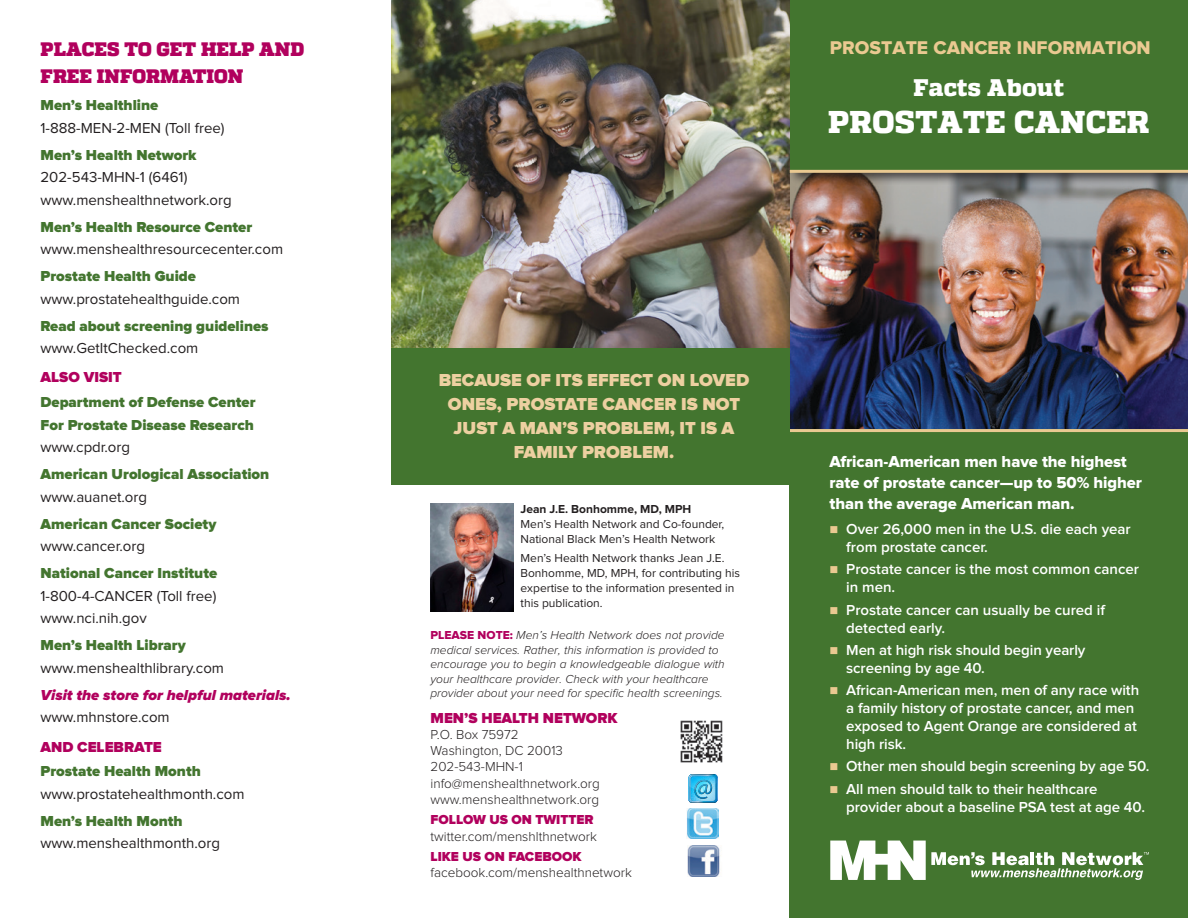
<style>
.page{position:relative;width:1188px;height:918px;background:#fff}
.page>*{position:absolute;margin:0;border:0;box-sizing:border-box;transform-origin:0 0}
.t1{font:800 31.5px "Quadon";letter-spacing:.01em;color:#fff}
.t2{font:800 24px "Quadon";color:#fff}
.t3{font:900 19.5px/27px "Quadon";letter-spacing:.005em;color:#b1005d}
.t4{font:19.2px "Proxima Nova Extrabld";color:#eac991}
.t5{font:900 18px/24px "Proxima Nova";color:#edd0a1;text-align:center}
.t6{font:16.5px/21px "Proxima Nova Extrabld";letter-spacing:-.005em;color:#fff}
.t7{font:600 15px/18px "Proxima Nova";letter-spacing:-.005em;color:#fff}
.t8{font:15px/22.6px "Proxima Nova";color:#231f20}
.t9{font:900 15px/22.5px "Proxima Nova";color:#43752f}
.t10{font:900 15px "Proxima Nova";color:#b1005d}
.t11{font:italic 900 15px "Proxima Nova";color:#b1005d}
.t12{font:300 13.5px/16.2px "Proxima Nova";color:#231f20}
.t13{font:900 13.5px "Proxima Nova";color:#b1005d}
.t14{font:italic 300 12px/14.4px "Proxima Nova";color:#231f20}
.t15{font:12px/15px "Proxima Nova";color:#231f20}
.t16{font:700 12px "Proxima Nova";color:#231f20}
.s1{font-family:"Proxima Nova Extrabld";font-weight:400;font-style:normal;color:#b1005d}
.s2{color:#eac991}
</style>
<div class="page">
<img style="left:790px;top:185px;width:398px;height:244px">
<div style="left:790px;top:429px;width:398px;height:489px;background:#43752f"></div>
<div style="left:788px;top:0;width:400px;height:185px;background:#231f20;opacity:.75"></div>
<div style="left:790px;top:0;width:398px;height:170px;background:#43752f"></div>
<img style="left:686px;top:808px;width:32px;height:30px">
<img style="left:687px;top:846px;width:33px;height:30px">
<svg style="left:689px;top:774px;width:29px;height:29px"></svg>
<img style="left:680px;top:720px;width:43px;height:43px">
<svg style="left:830px;top:841px;width:319px;height:39px"></svg>
<hr style="left:790px;top:429px;width:398px;height:3px;background:#eac991">
<img style="left:430px;top:504px;width:83px;height:107px">
<img style="left:391px;top:0;width:399px;height:348px">
<div style="left:391px;top:348px;width:399px;height:136px;background:#43752f"></div>
<hr style="left:790px;top:170px;width:398px;height:3px;background:#eac991">
<h3 class="t3" style="left:41px;top:36px;width:265px">PLACES TO GET HELP AND<br>FREE INFORMATION</h3>
<p class="t9" style="left:40px;top:94px;width:119px">Men’s Healthline</p>
<p class="t8" style="left:40px;top:117px;width:186px">1-888-MEN-2-MEN (Toll free)</p>
<p class="t9" style="left:40px;top:144px;width:158px">Men’s Health Network</p>
<p class="t8" style="left:40px;top:166px;width:193px">202-543-MHN-1 (6461) www.menshealthnetwork.org</p>
<p class="t9" style="left:40px;top:216px;width:213px">Men’s Health Resource Center</p>
<p class="t8" style="left:40px;top:238px;width:244px">www.menshealthresourcecenter.com</p>
<p class="t9" style="left:40px;top:265px;width:157px">Prostate Health Guide</p>
<p class="t8" style="left:40px;top:288px;width:201px">www.prostatehealthguide.com</p>
<p class="t9" style="left:40px;top:315px;width:230px">Read about screening guidelines</p>
<p class="t8" style="left:40px;top:337px;width:159px">www.GetItChecked.com</p>
<p class="t10" style="left:40px;top:369px;width:83px">ALSO VISIT</p>
<p class="t9" style="left:40px;top:391px;width:217px">Department of Defense Center<br>For Prostate Disease Research</p>
<p class="t8" style="left:40px;top:437px;width:91px">www.cpdr.org</p>
<p class="t9" style="left:40px;top:463px;width:230px">American Urological Association</p>
<p class="t8" style="left:40px;top:486px;width:108px">www.auanet.org</p>
<p class="t9" style="left:40px;top:513px;width:177px">American Cancer Society</p>
<p class="t8" style="left:40px;top:536px;width:106px">www.cancer.org</p>
<p class="t9" style="left:40px;top:562px;width:178px">National Cancer Institute</p>
<p class="t8" style="left:40px;top:585px;width:177px">1-800-4-CANCER (Toll free) www.nci.nih.gov</p>
<p class="t9" style="left:40px;top:634px;width:147px">Men’s Health Library</p>
<p class="t8" style="left:40px;top:657px;width:185px">www.menshealthlibrary.com</p>
<p class="t11" style="left:40px;top:686px;width:252px">Visit the store for helpful materials.</p>
<p class="t8" style="left:40px;top:707px;width:131px">www.mhnstore.com</p>
<p class="t10" style="left:40px;top:738px;width:123px">AND CELEBRATE</p>
<p class="t9" style="left:40px;top:760px;width:162px">Prostate Health Month</p>
<p class="t8" style="left:40px;top:783px;width:205px">www.prostatehealthmonth.com</p>
<p class="t9" style="left:40px;top:810px;width:144px">Men’s Health Month</p>
<p class="t8" style="left:40px;top:833px;width:181px">www.menshealthmonth.org</p>
<p class="t4" style="left:830px;top:37px;width:322px">PROSTATE CANCER INFORMATION</p>
<h2 class="t2" style="left:913px;top:73px;width:152px">Facts About</h2>
<h1 class="t1" style="left:828px;top:104px;width:323px">PROSTATE CANCER</h1>
<p class="t5" style="left:439px;top:369px;width:312px">BECAUSE OF ITS EFFECT ON LOVED<br>ONES, PROSTATE CANCER IS NOT<br>JUST A MAN’S PROBLEM, IT IS A<br>FAMILY PROBLEM.</p>
<p class="t16" style="left:521px;top:504px;width:172px">Jean J.E. Bonhomme, MD, MPH</p>
<p class="t15" style="left:521px;top:517px;width:205px">Men’s Health Network and Co-founder,<br>National Black Men’s Health Network</p>
<p class="t15" style="left:521px;top:551px;width:221px">Men’s Health Network thanks Jean J.E.<br>Bonhomme, MD, MPH, for contributing his expertise to the information presented in this publication.</p>
<p class="t14" style="left:430px;top:629px;width:296px"><span class="s1">PLEASE NOTE:</span> Men’s Health Network does not provide medical services. Rather, this information is provided to encourage you to begin a knowledgeable dialogue with your healthcare provider. Check with your healthcare provider about your need for specific health screenings.</p>
<p class="t10" style="left:430px;top:709px;width:189px">MEN’S HEALTH NETWORK</p>
<p class="t12" style="left:430px;top:727px;width:171px">P.O. Box 75972<br>Washington, DC 20013<br>202-543-MHN-1 info@menshealthnetwork.org www.menshealthnetwork.org</p>
<p class="t13" style="left:430px;top:812px;width:165px">FOLLOW US ON TWITTER</p>
<p class="t12" style="left:430px;top:828px;width:168px">twitter.com/menshlthnetwork</p>
<p class="t13" style="left:430px;top:849px;width:153px">LIKE US ON FACEBOOK</p>
<p class="t12" style="left:430px;top:865px;width:203px">facebook.com/menshealthnetwork</p>
<p class="t6" style="left:829px;top:452px;width:314px">African-American men have the highest rate of prostate cancer—up to 50% higher than the average American man.</p>
<p class="t7" style="left:846px;top:521px;width:286px;text-indent:-17px"><span class="s2">■</span> Over 26,000 men in the U.S. die each year from prostate cancer.</p>
<p class="t7" style="left:846px;top:561px;width:294px;text-indent:-17px"><span class="s2">■</span> Prostate cancer is the most common cancer in men.</p>
<p class="t7" style="left:846px;top:601px;width:260px;text-indent:-17px"><span class="s2">■</span> Prostate cancer can usually be cured if detected early.</p>
<p class="t7" style="left:846px;top:641px;width:241px;text-indent:-17px"><span class="s2">■</span> Men at high risk should begin yearly screening by age 40.</p>
<p class="t7" style="left:846px;top:682px;width:294px;text-indent:-17px"><span class="s2">■</span> African-American men, men of any race with a family history of prostate cancer, and men exposed to Agent Orange are considered at high risk.</p>
<p class="t7" style="left:829px;top:758px;width:322px"><span class="s2">■</span> Other men should begin screening by age 50.</p>
<p class="t7" style="left:846px;top:780px;width:300px;text-indent:-17px"><span class="s2">■</span> All men should talk to their healthcare provider about a baseline PSA test at age 40.</p>
</div>
